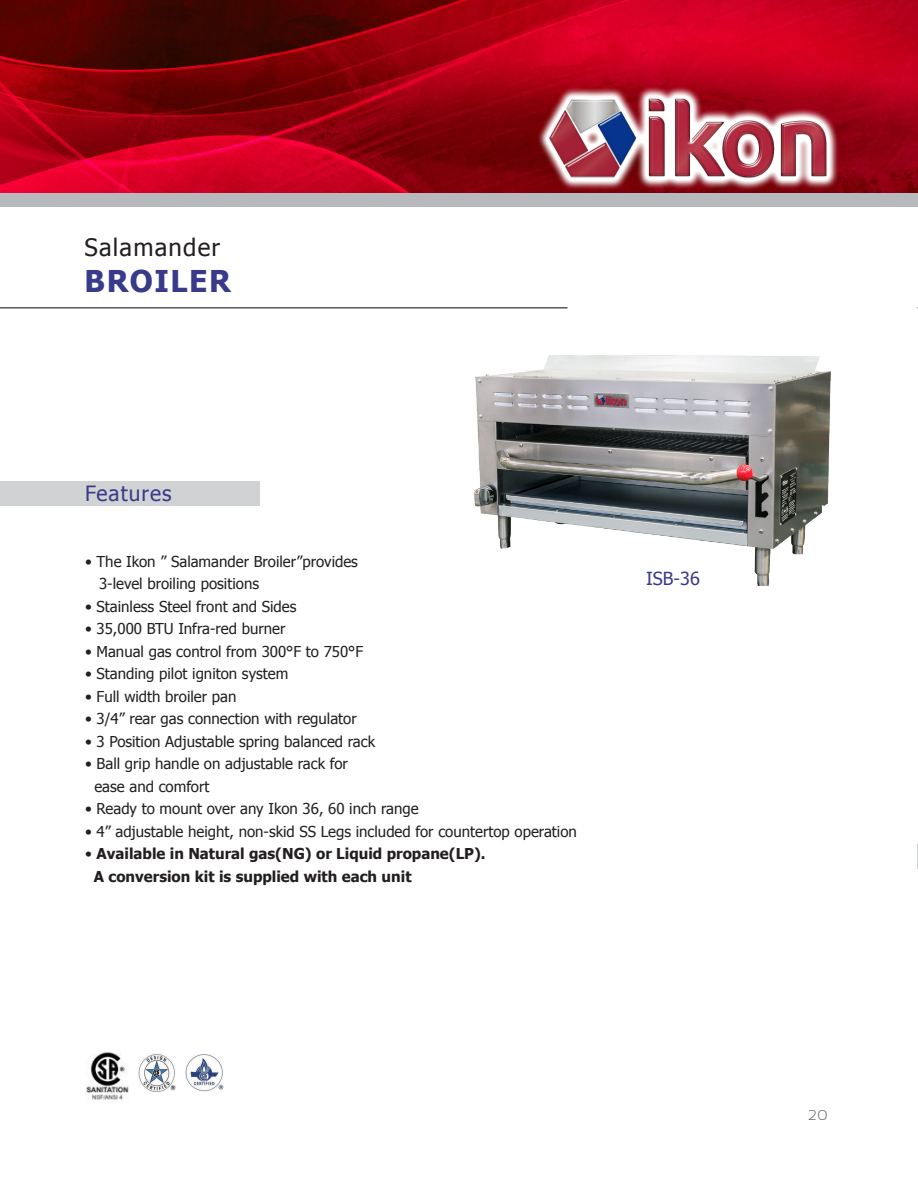
<style>
.page{position:relative;width:918px;height:1188px;background:#fff}
.page>*{position:absolute;margin:0;border:0;box-sizing:border-box;transform-origin:0 0}
.Page_Headline{font:700 30px "Tahoma";letter-spacing:.05em;color:#393a8a}
.Page_Headline-2{font:24px "Tahoma";letter-spacing:.05em;color:#231f20}
.Page_Headline-3{font:21px "Tahoma";letter-spacing:.05em;color:#393a89}
.t1{font:18px "Tahoma";color:#393a8a}
.t2{font:15px/22.5px "Tahoma";color:#231f20}
.t3{font:700 15px/22.5px "Tahoma";color:#231f20}
.t4{font:300 14.25px "Sansation";color:#57585a}
.s1{font-weight:400}
</style>
<div class="page">
<img style="left:0;top:0;width:918px;height:193px">
<div style="left:0;top:193px;width:918px;height:14px;background:#b8b9bc"></div>
<img style="left:538px;top:86px;width:301px;height:104px">
<img style="left:474px;top:355px;width:357px;height:231px">
<svg style="left:917px;top:844px;width:1px;height:25px"></svg>
<hr style="left:0;top:307px;width:567px;height:2px;background:#57585a">
<div style="left:0;top:481px;width:259px;height:25px;background:#d1d2d4"></div>
<img style="left:86px;top:1052px;width:43px;height:48px">
<img style="left:138px;top:1054px;width:38px;height:37px">
<img style="left:185px;top:1055px;width:39px;height:37px">
<p class="Page_Headline-2" style="left:85px;top:232px;width:137px">Salamander</p>
<p class="Page_Headline" style="left:85px;top:261px;width:148px">BROILER</p>
<p class="Page_Headline-3" style="left:85px;top:480px;width:88px">Features</p>
<p class="t2" style="left:99px;top:550px;width:260px;text-indent:-14px">• The Ikon ” Salamander Broiler”provides<br>3-level broiling positions</p>
<p class="t2" style="left:85px;top:595px;width:213px">• Stainless Steel front and Sides</p>
<p class="t2" style="left:85px;top:617px;width:202px">• 35,000 BTU Infra-red burner</p>
<p class="t2" style="left:85px;top:640px;width:280px">• Manual gas control from 300°F to 750°F</p>
<p class="t2" style="left:85px;top:662px;width:205px">• Standing pilot igniton system</p>
<p class="t2" style="left:85px;top:685px;width:153px">• Full width broiler pan</p>
<p class="t2" style="left:85px;top:707px;width:273px">• 3/4” rear gas connection with regulator</p>
<p class="t2" style="left:85px;top:730px;width:292px">• 3 Position Adjustable spring balanced rack</p>
<p class="t2" style="left:94px;top:752px;width:255px;text-indent:-9px">• Ball grip handle on adjustable rack for ease and comfort</p>
<p class="t2" style="left:85px;top:797px;width:335px">• Ready to mount over any Ikon 36, 60 inch range</p>
<p class="t2" style="left:85px;top:820px;width:493px">• 4” adjustable height, non-skid SS Legs included for countertop operation</p>
<p class="t3" style="left:94px;top:842px;width:393px;text-indent:-9px"><span class="s1">•</span> Available in Natural gas(NG) or Liquid propane(LP).<br>A conversion kit is supplied with each unit</p>
<p class="t1" style="left:646px;top:566px;width:55px">ISB-36</p>
<p class="t4" style="left:808px;top:1107px;width:21px">20</p>
</div>
